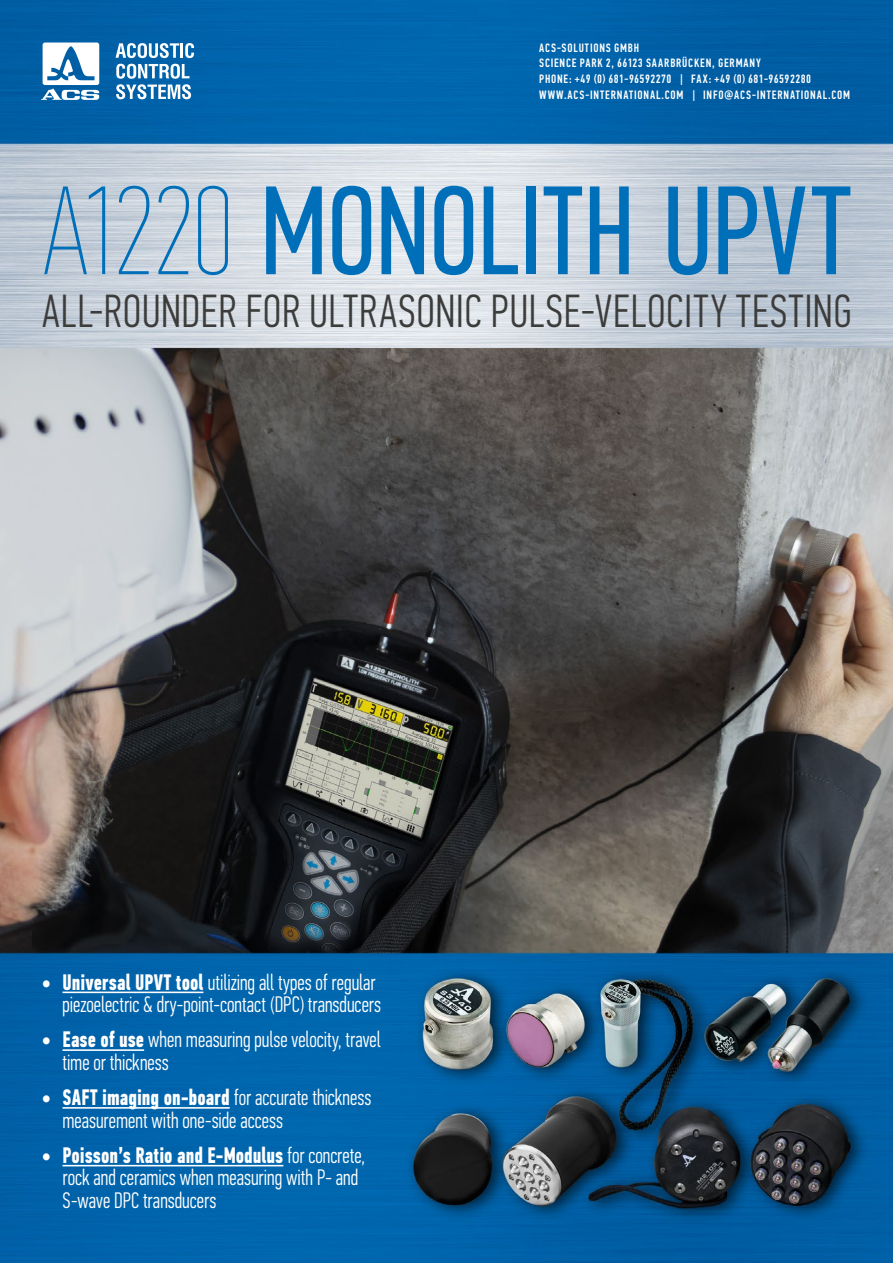
<style>
.page{position:relative;width:893px;height:1263px;background:#fff}
.page>*{position:absolute;margin:0;border:0;box-sizing:border-box;transform-origin:0 0}
.t1{font:126px "PF Din Text Comp Pro";letter-spacing:-.005em;color:#006fb9;scale:.96 1}
.t2{font:300 46.5px "PF Din Text Comp Pro";letter-spacing:.02em;color:#3c3c3b}
.t3{font:300 22.5px/22.5px "PF Din Text Comp Pro";color:#fff;scale:.93 1}
.t4{font:500 12.15px/15.9px "PF Din Text Comp Pro";letter-spacing:.065em;color:#fff}
.s1{font-family:"PF Din Text Comp Pro X Thin"}
.s2{font-weight:700}
</style>
<div class="page">
<img style="left:0;top:0;width:893px;height:1263px">
<hr style="left:63px;top:991px;width:140px;height:2px;background:#fff">
<hr style="left:63px;top:1049px;width:81px;height:2px;background:#fff">
<hr style="left:63px;top:1107px;width:167px;height:2px;background:#fff">
<hr style="left:63px;top:1165px;width:220px;height:1px;background:#fff">
<svg style="left:116px;top:43px;width:78px;height:15px"></svg>
<svg style="left:116px;top:64px;width:75px;height:35px"></svg>
<svg style="left:41px;top:43px;width:58px;height:57px"></svg>
<p class="t4" style="left:539px;top:40px;width:312px">ACS-SOLUTIONS GMBH<br>SCIENCE PARK 2, 66123 SAARBRÜCKEN, GERMANY<br>PHONE: +49 (0) 681-96592270 | FAX: +49 (0) 681-96592280<br>WWW.ACS-INTERNATIONAL.COM | INFO@ACS-INTERNATIONAL.COM</p>
<h1 class="t1" style="left:43px;top:159px;width:842px"><span class="s1">A1220</span> MONOLITH UPVT</h1>
<h2 class="t2" style="left:42px;top:285px;width:811px">ALL-ROUNDER FOR ULTRASONIC PULSE-VELOCITY TESTING</h2>
<p class="t3" style="left:41px;top:971px;width:367px;text-align:right"><span class="s2">• Universal UPVT tool</span> utilizing all types of regular piezoelectric &amp; dry-point-contact (DPC) transducers</p>
<p class="t3" style="left:63px;top:1028px;width:344px;text-indent:-21px"><span class="s2">• Ease of use</span> when measuring pulse velocity, travel time or thickness</p>
<p class="t3" style="left:63px;top:1086px;width:334px;text-indent:-21px"><span class="s2">• SAFT imaging on-board</span> for accurate thickness measurement with one-side access</p>
<p class="t3" style="left:63px;top:1144px;width:327px;text-indent:-21px"><span class="s2">• Poisson’s Ratio and E-Modulus</span> for concrete, rock and ceramics when measuring with P- and<br>S-wave DPC transducers</p>
</div>
